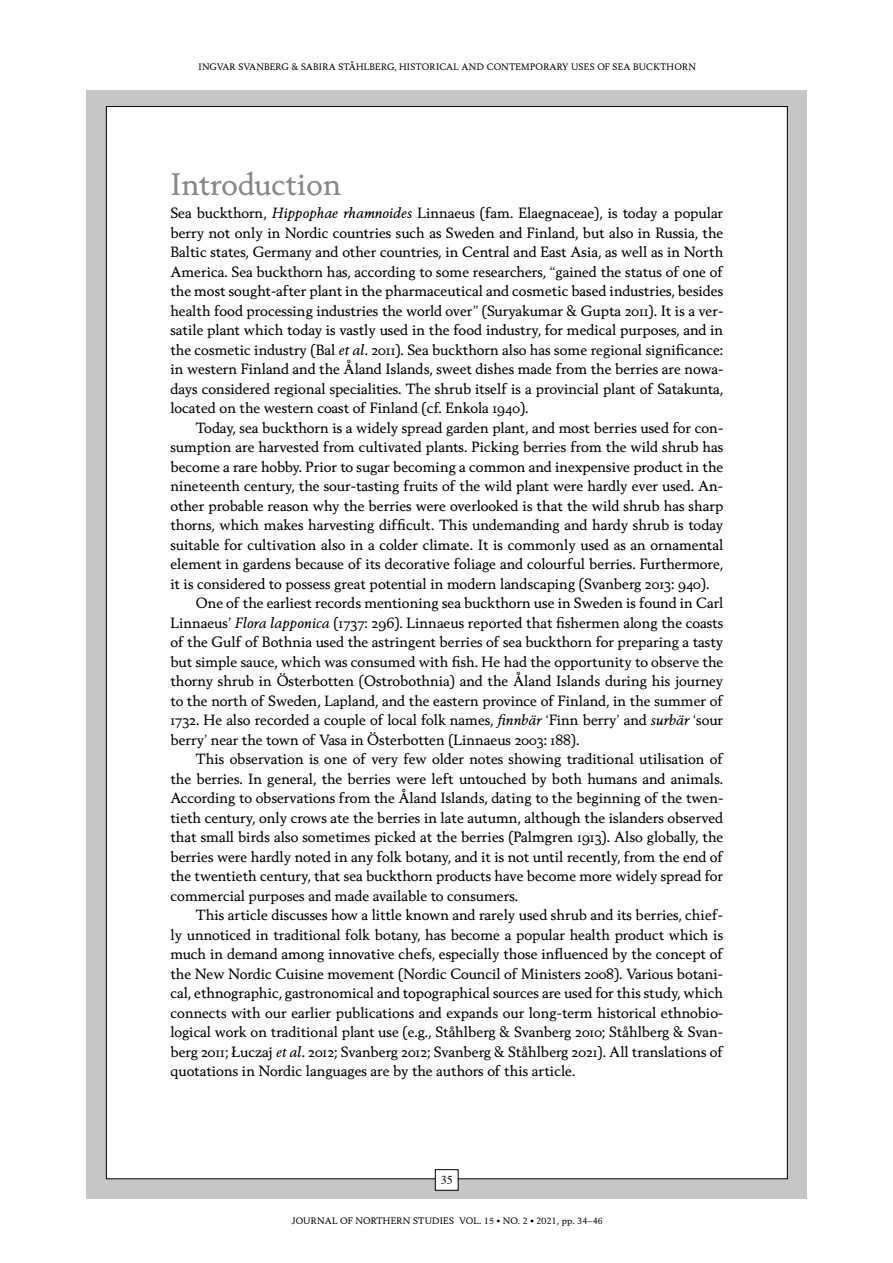
<style>
.page{position:relative;width:893px;height:1263px;background:#fff}
.page>*{position:absolute;margin:0;border:0;box-sizing:border-box;transform-origin:0 0}
.t1{font:30px "Berling Nova Text";color:#878787}
.t2{font:14.25px/19.5px "Berling Nova Text Regular Os F";color:#000;text-align:justify}
.t3{font:12px "Times";color:#000}
.t4{font:9px "Berling Nova Text Regular T";letter-spacing:.025em;color:#000}
.s1{font-family:"Berling Nova Text";font-style:italic}
</style>
<div class="page">
<div style="left:86px;top:91px;width:721px;height:1108px;background:#c6c6c6"></div>
<div style="left:106px;top:107px;width:681px;height:1072px;background:#fff"></div>
<div style="left:435px;top:1170px;width:23px;height:20px;background:#fff"></div>
<div style="left:435px;top:1169px;width:23px;height:21px;border:1px solid #000"></div>
<p class="t4" style="left:199px;top:61px;width:499px">INGVAR SVANBERG &amp; SABIRA STÅHLBERG, HISTORICAL AND CONTEMPORARY USES OF SEA BUCKTHORN</p>
<h1 class="t1" style="left:170px;top:165px;width:172px">Introduction</h1>
<p class="t2" style="left:170px;top:203px;width:554px">Sea buckthorn, <span class="s1">Hippophae rhamnoides</span> Linnaeus (fam. Elaegnaceae), is today a popular berry not only in Nordic countries such as Sweden and Finland, but also in Russia, the Baltic states, Germany and other countries, in Central and East Asia, as well as in North America. Sea buckthorn has, according to some researchers, “gained the status of one of the most sought-after plant in the pharmaceutical and cosmetic based industries, besides health food processing industries the world over” (Suryakumar &amp; Gupta 2011). It is a ver&shy;satile plant which today is vastly used in the food industry, for medical purposes, and in the cosmetic industry (Bal <span class="s1">et al</span>. 2011). Sea buckthorn also has some regional significance: in western Finland and the Åland Islands, sweet dishes made from the berries are nowa&shy;days considered regional specialities. The shrub itself is a provincial plant of Satakunta, located on the western coast of Finland (cf. Enkola 1940).</p>
<p class="t2" style="left:196px;top:418px;width:529px">Today, sea buckthorn is a widely spread garden plant, and most berries used for con-</p>
<p class="t2" style="left:170px;top:437px;width:554px">sumption are harvested from cultivated plants. Picking berries from the wild shrub has</p>
<p class="t2" style="left:170px;top:457px;width:554px">become a rare hobby. Prior to sugar becoming a common and inexpensive product in the</p>
<p class="t2" style="left:170px;top:476px;width:554px">nineteenth century, the sour-tasting fruits of the wild plant were hardly ever used. An-</p>
<p class="t2" style="left:170px;top:496px;width:554px">other probable reason why the berries were overlooked is that the wild shrub has sharp</p>
<p class="t2" style="left:170px;top:515px;width:554px">thorns, which makes harvesting difficult. This undemanding and hardy shrub is today</p>
<p class="t2" style="left:170px;top:535px;width:554px">suitable for cultivation also in a colder climate. It is commonly used as an ornamental</p>
<p class="t2" style="left:170px;top:554px;width:554px">element in gardens because of its decorative foliage and colourful berries. Furthermore,</p>
<p class="t2" style="left:170px;top:574px;width:540px">it is considered to possess great potential in modern landscaping (Svanberg 2013: 940).</p>
<p class="t2" style="left:196px;top:593px;width:529px">One of the earliest records mentioning sea buckthorn use in Sweden is found in Carl</p>
<p class="t2" style="left:170px;top:613px;width:554px">Linnaeus’ <span class="s1">Flora lapponica</span> (1737: 296). Linnaeus reported that fishermen along the coasts</p>
<p class="t2" style="left:170px;top:632px;width:554px">of the Gulf of Bothnia used the astringent berries of sea buckthorn for preparing a tasty</p>
<p class="t2" style="left:170px;top:652px;width:554px">but simple sauce, which was consumed with fish. He had the opportunity to observe the</p>
<p class="t2" style="left:170px;top:671px;width:554px">thorny shrub in Österbotten (Ostrobothnia) and the Åland Islands during his journey</p>
<p class="t2" style="left:170px;top:691px;width:554px">to the north of Sweden, Lapland, and the eastern province of Finland, in the summer of</p>
<p class="t2" style="left:170px;top:710px;width:554px">1732. He also recorded a couple of local folk names, <span class="s1">finnbär</span> ‘Finn berry’ and <span class="s1">surbär</span> ‘sour</p>
<p class="t2" style="left:170px;top:729px;width:410px">berry’ near the town of Vasa in Österbotten (Linnaeus 2003: 188).</p>
<p class="t2" style="left:196px;top:749px;width:529px">This observation is one of very few older notes showing traditional utilisation of</p>
<p class="t2" style="left:170px;top:768px;width:554px">the berries. In general, the berries were left untouched by both humans and animals.</p>
<p class="t2" style="left:170px;top:788px;width:554px">According to observations from the Åland Islands, dating to the beginning of the twen-</p>
<p class="t2" style="left:170px;top:807px;width:554px">tieth century, only crows ate the berries in late autumn, although the islanders observed</p>
<p class="t2" style="left:170px;top:827px;width:554px">that small birds also sometimes picked at the berries (Palmgren 1913). Also globally, the</p>
<p class="t2" style="left:170px;top:846px;width:554px">berries were hardly noted in any folk botany, and it is not until recently, from the end of</p>
<p class="t2" style="left:170px;top:866px;width:554px">the twentieth century, that sea buckthorn products have become more widely spread for</p>
<p class="t2" style="left:170px;top:885px;width:349px">commercial purposes and made available to consumers.</p>
<p class="t2" style="left:196px;top:905px;width:529px">This article discusses how a little known and rarely used shrub and its berries, chief-</p>
<p class="t2" style="left:170px;top:924px;width:554px">ly unnoticed in traditional folk botany, has become a popular health product which is</p>
<p class="t2" style="left:170px;top:944px;width:554px">much in demand among innovative chefs, especially those influenced by the concept of</p>
<p class="t2" style="left:170px;top:963px;width:554px">the New Nordic Cuisine movement (Nordic Council of Ministers 2008). Various botani-</p>
<p class="t2" style="left:170px;top:983px;width:554px">cal, ethnographic, gastronomical and topographical sources are used for this study, which</p>
<p class="t2" style="left:170px;top:1002px;width:554px">connects with our earlier publications and expands our long-term historical ethnobio-</p>
<p class="t2" style="left:170px;top:1022px;width:554px">logical work on traditional plant use (e.g., Ståhlberg &amp; Svanberg 2010; Ståhlberg &amp; Svan-</p>
<p class="t2" style="left:170px;top:1041px;width:554px">berg 2011; Łuczaj <span class="s1">et al</span>. 2012; Svanberg 2012; Svanberg &amp; Ståhlberg 2021). All translations of</p>
<p class="t2" style="left:170px;top:1061px;width:406px">quotations in Nordic languages are by the authors of this article.</p>
<p class="t3" style="left:441px;top:1168px;width:13px">35</p>
<p class="t4" style="left:292px;top:1215px;width:313px">JOURNAL OF NORTHERN STUDIES VOL. 15 <sup>•</sup> NO. 2 <sup>•</sup> 2021, pp. 34–46</p>
</div>
